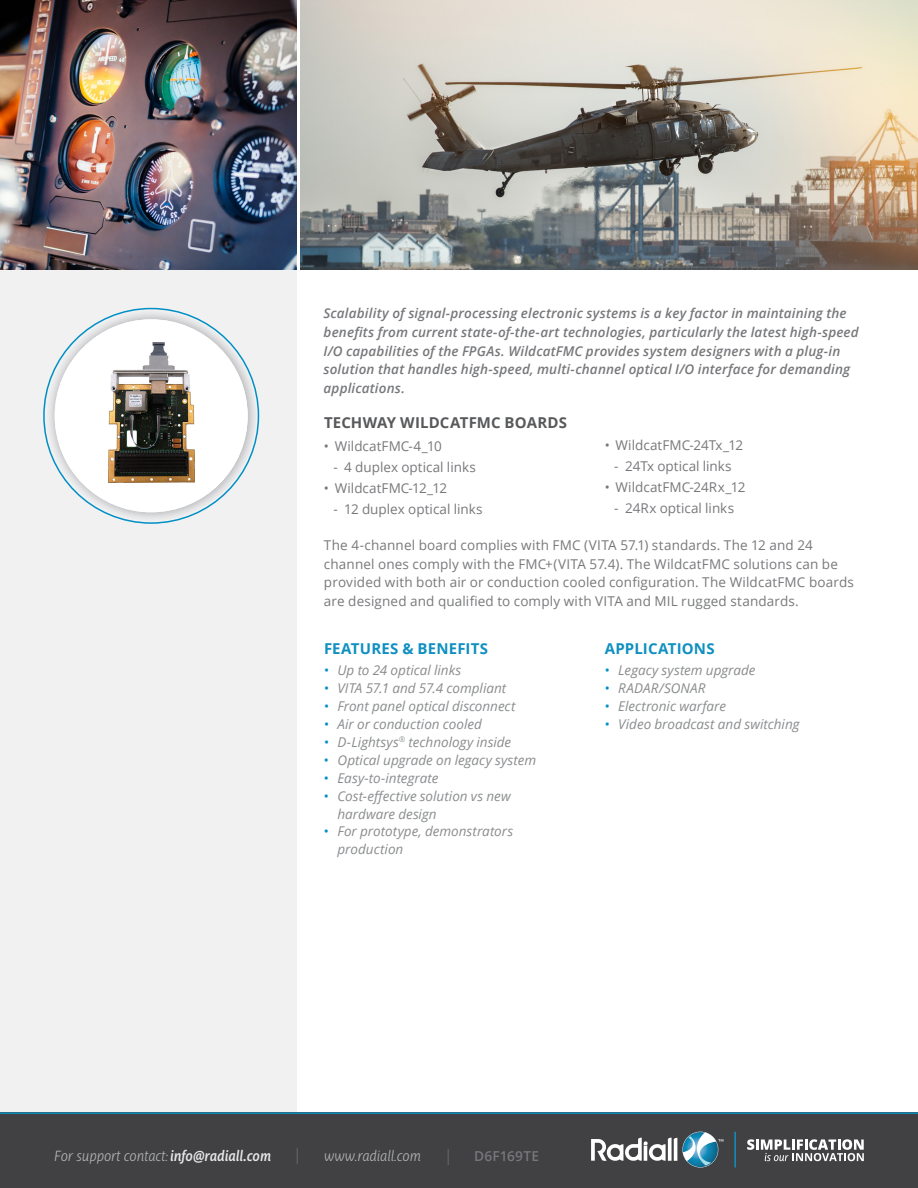
<style>
.page{position:relative;width:918px;height:1188px;background:#fff}
.page>*{position:absolute;margin:0;border:0;box-sizing:border-box;transform-origin:0 0}
.t1{font:700 15px "Open Sans";letter-spacing:.01em;color:#0f90c1}
.t2{font:700 15px "Open Sans";letter-spacing:.005em;color:#58595b}
.t3{font:italic 300 14.25px "Ayita Pro";letter-spacing:-.01em;color:#b1b4b6}
.t4{font:600 13.65px "Open Sans";letter-spacing:.015em;color:#77787b}
.t5{font:13.5px/18.8px "Open Sans";letter-spacing:.01em;color:#77787b}
.t6{font:italic 13.5px/18px "Open Sans";color:#8a8c8e}
.t7{font:italic 600 13.5px/18.8px "Open Sans";letter-spacing:.01em;color:#77787b}
.s1{font-style:normal;color:#008fc5}
.s2{font-weight:600;color:#e6e7e8}
</style>
<div class="page">
<div style="left:0;top:270px;width:297px;height:918px;background:#f1f1f2"></div>
<div style="left:0;top:1112px;width:918px;height:76px;background:#414042"></div>
<svg style="left:297px;top:1148px;width:1px;height:16px"></svg>
<svg style="left:448px;top:1149px;width:1px;height:16px"></svg>
<hr style="left:0;top:1112px;width:918px;height:2px;background:#0f90c1">
<svg style="left:591px;top:1132px;width:132px;height:36px"></svg>
<hr style="left:734px;top:1132px;width:2px;height:35px;background:#0f90c1">
<svg style="left:747px;top:1139px;width:117px;height:22px"></svg>
<img style="left:300px;top:0;width:618px;height:270px">
<img style="left:46px;top:311px;width:210px;height:210px;border-radius:105px">
<div style="left:55px;top:319px;width:193px;height:193px;background:#fff;border-radius:50%"></div>
<img style="left:108px;top:343px;width:86px;height:139px">
<img style="left:0;top:0;width:297px;height:270px">
<p class="t7" style="left:324px;top:303px;width:537px">Scalability of signal-processing electronic systems is a key factor in maintaining the benefits from current state-of-the-art technologies, particularly the latest high-speed I/O capabilities of the FPGAs. WildcatFMC provides system designers with a plug-in solution that handles high-speed, multi-channel optical I/O interface for demanding applications.</p>
<p class="t2" style="left:324px;top:412px;width:245px">TECHWAY WILDCATFMC BOARDS</p>
<p class="t5" style="left:324px;top:436px;width:120px">• WildcatFMC-4_10</p>
<p class="t5" style="left:333px;top:457px;width:144px">- 4 duplex optical links</p>
<p class="t5" style="left:324px;top:478px;width:125px">• WildcatFMC-12_12</p>
<p class="t5" style="left:333px;top:499px;width:151px">- 12 duplex optical links</p>
<p class="t5" style="left:324px;top:535px;width:531px">The 4-channel board complies with FMC (VITA 57.1) standards. The 12 and 24 channel ones comply with the FMC+(VITA 57.4). The WildcatFMC solutions can be provided with both air or conduction cooled configuration. The WildcatFMC boards are designed and qualified to comply with VITA and MIL rugged standards.</p>
<p class="t5" style="left:605px;top:436px;width:140px">• WildcatFMC-24Tx_12</p>
<p class="t5" style="left:614px;top:457px;width:119px">- 24Tx optical links</p>
<p class="t5" style="left:605px;top:477px;width:142px">• WildcatFMC-24Rx_12</p>
<p class="t5" style="left:614px;top:498px;width:121px">- 24Rx optical links</p>
<p class="t1" style="left:324px;top:638px;width:166px">FEATURES &amp; BENEFITS</p>
<p class="t6" style="left:324px;top:660px;width:139px"><span class="s1">•</span> Up to 24 optical links</p>
<p class="t6" style="left:324px;top:678px;width:184px"><span class="s1">•</span> VITA 57.1 and 57.4 compliant</p>
<p class="t6" style="left:324px;top:696px;width:193px"><span class="s1">•</span> Front panel optical disconnect</p>
<p class="t6" style="left:324px;top:714px;width:159px"><span class="s1">•</span> Air or conduction cooled</p>
<p class="t6" style="left:324px;top:732px;width:189px"><span class="s1">•</span> D-Lightsys<sup>®</sup> technology inside</p>
<p class="t6" style="left:324px;top:750px;width:214px"><span class="s1">•</span> Optical upgrade on legacy system</p>
<p class="t6" style="left:324px;top:768px;width:116px"><span class="s1">•</span> Easy-to-integrate</p>
<p class="t6" style="left:337px;top:786px;width:175px;text-indent:-14px"><span class="s1">•</span> Cost-effective solution vs new hardware design</p>
<p class="t6" style="left:337px;top:822px;width:177px;text-indent:-14px"><span class="s1">•</span> For prototype, demonstrators production</p>
<p class="t1" style="left:605px;top:638px;width:111px">APPLICATIONS</p>
<p class="t6" style="left:605px;top:660px;width:152px"><span class="s1">•</span> Legacy system upgrade</p>
<p class="t6" style="left:605px;top:678px;width:102px"><span class="s1">•</span> RADAR/SONAR</p>
<p class="t6" style="left:605px;top:696px;width:123px"><span class="s1">•</span> Electronic warfare</p>
<p class="t6" style="left:605px;top:714px;width:196px"><span class="s1">•</span> Video broadcast and switching</p>
<p class="t3" style="left:54px;top:1147px;width:219px">For support contact: <span class="s2">info@radiall.com</span></p>
<p class="t3" style="left:324px;top:1147px;width:99px">www.radiall.com</p>
<p class="t4" style="left:474px;top:1147px;width:66px">D6F169TE</p>
</div>
